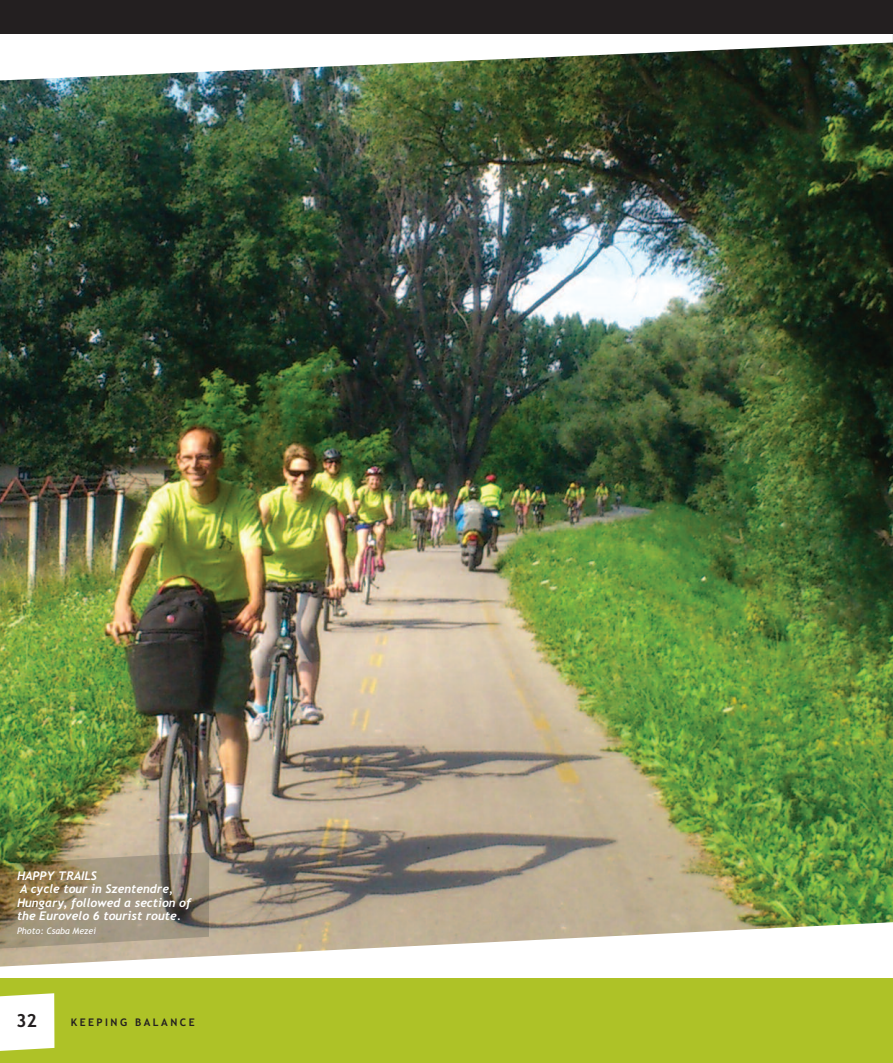
<style>
.page{position:relative;width:893px;height:1063px;background:#fff}
.page>*{position:absolute;margin:0;border:0;box-sizing:border-box;transform-origin:0 0}
.t1{font:700 18px "Trebuchet MS";color:#231f20}
.t2{font:italic 700 12px/13.5px "Trebuchet";color:#fff}
.t3{font:700 10.5px "Trebuchet MS";letter-spacing:.235em;color:#231f20}
.t4{font:italic 9px "Trebuchet MS";color:#fff}
</style>
<div class="page">
<img style="left:0;top:81px;width:893px;height:841px">
<svg style="left:0;top:922px;width:893px;height:45px"></svg>
<img style="left:0;top:34px;width:893px;height:47px">
<div style="left:0;top:0;width:893px;height:34px;background:#231f20"></div>
<div style="left:0;top:978px;width:893px;height:85px;background:#aec227"></div>
<svg style="left:0;top:993px;width:54px;height:58px;background:#fafbf2"></svg>
<img style="left:0;top:852px;width:209px;height:97px">
<p class="t2" style="left:17px;top:869px;width:175px">HAPPY TRAILS<br>A cycle tour in Szentendre,<br>Hungary, followed a section of the Eurovelo 6 tourist route.</p>
<p class="t4" style="left:17px;top:925px;width:81px">Photo: Csaba Mezei</p>
<h1 class="t1" style="left:16px;top:1011px;width:23px">32</h1>
<p class="t3" style="left:71px;top:1016px;width:125px">KEEPING BALANCE</p>
</div>
